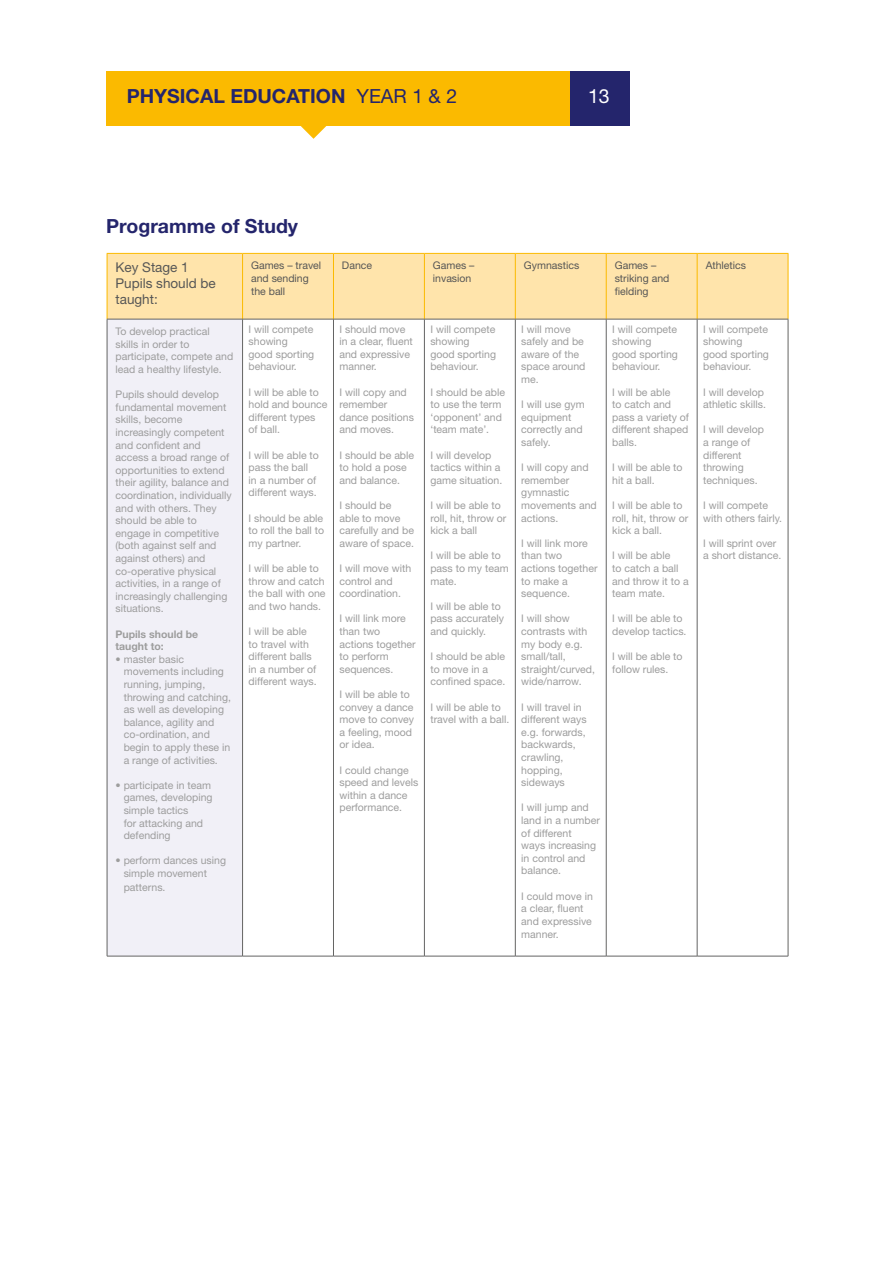
<style>
.page{position:relative;width:893px;height:1263px;background:#fff}
.page>*{position:absolute;margin:0;border:0;box-sizing:border-box;transform-origin:0 0}
.t1{font:700 19.5px "Helvetica Neue LT Std";color:#24256c}
.t2{font:19.5px "Helvetica Neue LT Std";color:#fff}
.t3{font:13.5px/16.2px "Helvetica Neue LT Std";color:#575756}
.t4{font:10.5px/12.6px "Helvetica Neue LT Std";color:#9d9d9d}
.t5{font:10.5px/12.6px "Helvetica Neue LT Std";color:#575756}
.t6{font:700 10.5px/12.6px "Helvetica Neue LT Std";color:#9d9d9d}
.s1{font-weight:400}
</style>
<div class="page">
<div style="left:106px;top:71px;width:465px;height:55px;background:#fbba00"></div>
<svg style="left:301px;top:126px;width:26px;height:13px"></svg>
<div style="left:570px;top:71px;width:60px;height:55px;background:#24256c"></div>
<div style="left:108px;top:254px;width:680px;height:65px;background:#ffe4ab"></div>
<div style="left:107px;top:319px;width:136px;height:637px;background:#f1f0f7"></div>
<hr style="left:107px;top:253px;width:136px;height:1px;background:#fbba00">
<hr style="left:107px;top:254px;width:1px;height:65px;background:#fbba00">
<hr style="left:243px;top:253px;width:90px;height:1px;background:#fbba00">
<hr style="left:242px;top:254px;width:1px;height:65px;background:#fbba00">
<hr style="left:333px;top:253px;width:91px;height:1px;background:#fbba00">
<hr style="left:333px;top:254px;width:1px;height:65px;background:#fbba00">
<hr style="left:424px;top:253px;width:91px;height:1px;background:#fbba00">
<hr style="left:424px;top:254px;width:1px;height:65px;background:#fbba00">
<hr style="left:515px;top:253px;width:91px;height:1px;background:#fbba00">
<hr style="left:515px;top:254px;width:1px;height:65px;background:#fbba00">
<hr style="left:606px;top:253px;width:91px;height:1px;background:#fbba00">
<hr style="left:606px;top:254px;width:1px;height:65px;background:#fbba00">
<hr style="left:697px;top:253px;width:91px;height:1px;background:#fbba00">
<hr style="left:697px;top:254px;width:1px;height:65px;background:#fbba00">
<hr style="left:788px;top:254px;width:1px;height:65px;background:#fbba00">
<hr style="left:107px;top:319px;width:136px;height:1px;background:#646463">
<hr style="left:107px;top:319px;width:1px;height:637px;background:#646463">
<hr style="left:243px;top:319px;width:90px;height:1px;background:#646463">
<hr style="left:242px;top:319px;width:1px;height:637px;background:#646463">
<hr style="left:333px;top:319px;width:91px;height:1px;background:#646463">
<hr style="left:333px;top:319px;width:1px;height:637px;background:#646463">
<hr style="left:424px;top:319px;width:91px;height:1px;background:#646463">
<hr style="left:424px;top:319px;width:1px;height:637px;background:#646463">
<hr style="left:515px;top:319px;width:91px;height:1px;background:#646463">
<hr style="left:515px;top:319px;width:1px;height:637px;background:#646463">
<hr style="left:606px;top:319px;width:91px;height:1px;background:#646463">
<hr style="left:606px;top:319px;width:1px;height:637px;background:#646463">
<hr style="left:697px;top:319px;width:91px;height:1px;background:#646463">
<hr style="left:697px;top:319px;width:1px;height:637px;background:#646463">
<hr style="left:788px;top:319px;width:1px;height:637px;background:#646463">
<hr style="left:107px;top:956px;width:136px;height:1px;background:#646463">
<hr style="left:243px;top:956px;width:90px;height:1px;background:#646463">
<hr style="left:333px;top:956px;width:91px;height:1px;background:#646463">
<hr style="left:424px;top:956px;width:91px;height:1px;background:#646463">
<hr style="left:515px;top:956px;width:91px;height:1px;background:#646463">
<hr style="left:606px;top:956px;width:91px;height:1px;background:#646463">
<hr style="left:697px;top:956px;width:91px;height:1px;background:#646463">
<h1 class="t1" style="left:127px;top:84px;width:332px">PHYSICAL EDUCATION <span class="s1">YEAR 1 &amp; 2</span></h1>
<h1 class="t2" style="left:588px;top:85px;width:23px">13</h1>
<h1 class="t1" style="left:106px;top:214px;width:193px">Programme of Study</h1>
<p class="t3" style="left:116px;top:258px;width:102px">Key Stage 1<br>Pupils should be taught:</p>
<p class="t5" style="left:251px;top:259px;width:72px">Games – travel and sending the ball</p>
<p class="t5" style="left:342px;top:259px;width:32px">Dance</p>
<p class="t5" style="left:433px;top:259px;width:43px">Games – invasion</p>
<p class="t5" style="left:524px;top:259px;width:57px">Gymnastics</p>
<p class="t5" style="left:615px;top:259px;width:56px">Games – striking and fielding</p>
<p class="t5" style="left:706px;top:259px;width:42px">Athletics</p>
<p class="t4" style="left:116px;top:325px;width:119px">To develop practical skills in order to participate, compete and lead a healthy lifestyle.</p>
<p class="t4" style="left:116px;top:388px;width:118px">Pupils should develop fundamental movement skills, become increasingly competent and confident and access a broad range of opportunities to extend their agility, balance and coordination, individually and with others. They should be able to engage in competitive (both against self and against others) and co-operative physical activities, in a range of increasingly challenging situations.</p>
<p class="t6" style="left:116px;top:627px;width:84px">Pupils should be taught to:</p>
<p class="t4" style="left:124px;top:653px;width:109px;text-indent:-8px">• master basic movements including running, jumping, throwing and catching, as well as developing balance, agility and co-ordination, and begin to apply these in a range of activities.</p>
<p class="t4" style="left:124px;top:779px;width:90px;text-indent:-8px">• participate in team games, developing simple tactics<br>for attacking and defending</p>
<p class="t4" style="left:124px;top:854px;width:104px;text-indent:-8px">• perform dances using simple movement</p>
<p class="t4" style="left:124px;top:881px;width:43px">patterns.</p>
<p class="t4" style="left:249px;top:322px;width:67px">I will compete showing good sporting behaviour.</p>
<p class="t4" style="left:249px;top:385px;width:80px">I will be able to hold and bounce different types<br>of ball.</p>
<p class="t4" style="left:249px;top:448px;width:72px">I will be able to pass the ball<br>in a number of different ways.</p>
<p class="t4" style="left:249px;top:511px;width:77px;text-align:justify">I should be able to roll the ball to my partner.</p>
<p class="t4" style="left:249px;top:562px;width:79px">I will be able to throw and catch the ball with one and two hands.</p>
<p class="t4" style="left:249px;top:625px;width:70px">I will be able to travel with different balls in a number of different ways.</p>
<p class="t4" style="left:339px;top:322px;width:75px">I should move in a clear, fluent and expressive manner.</p>
<p class="t4" style="left:339px;top:385px;width:76px">I will copy and remember dance positions and moves.</p>
<p class="t4" style="left:339px;top:448px;width:76px">I should be able to hold a pose and balance.</p>
<p class="t4" style="left:339px;top:499px;width:76px">I should be<br>able to move carefully and be aware of space.</p>
<p class="t4" style="left:339px;top:562px;width:73px">I will move with control and coordination.</p>
<p class="t4" style="left:339px;top:612px;width:78px">I will link more than two actions together to perform sequences.</p>
<p class="t4" style="left:339px;top:688px;width:76px">I will be able to convey a dance move to convey a feeling, mood or idea.</p>
<p class="t4" style="left:339px;top:763px;width:80px">I could change speed and levels within a dance performance.</p>
<p class="t4" style="left:430px;top:322px;width:67px">I will compete showing good sporting behaviour.</p>
<p class="t4" style="left:430px;top:385px;width:76px">I should be able to use the term ‘opponent’ and ‘team mate’.</p>
<p class="t4" style="left:430px;top:448px;width:73px">I will develop tactics within a game situation.</p>
<p class="t4" style="left:430px;top:499px;width:78px">I will be able to roll, hit, throw or kick a ball</p>
<p class="t4" style="left:430px;top:549px;width:80px">I will be able to pass to my team mate.</p>
<p class="t4" style="left:430px;top:600px;width:75px">I will be able to pass accurately and quickly.</p>
<p class="t4" style="left:430px;top:650px;width:76px">I should be able to move in a confined space.</p>
<p class="t4" style="left:430px;top:700px;width:80px">I will be able to travel with a ball.</p>
<p class="t4" style="left:521px;top:322px;width:66px">I will move safely and be aware of the space around me.</p>
<p class="t4" style="left:521px;top:398px;width:65px">I will use gym equipment correctly and safely.</p>
<p class="t4" style="left:521px;top:461px;width:77px">I will copy and remember gymnastic movements and actions.</p>
<p class="t4" style="left:521px;top:537px;width:78px">I will link more than two actions together to make a sequence.</p>
<p class="t4" style="left:521px;top:612px;width:75px">I will show contrasts with my body e.g. small/tall, straight/curved, wide/narrow.</p>
<p class="t4" style="left:521px;top:700px;width:67px">I will travel in different ways e.g. forwards, backwards, crawling, hopping, sideways</p>
<p class="t4" style="left:521px;top:801px;width:80px">I will jump and land in a number of different<br>ways increasing in control and balance.</p>
<p class="t4" style="left:521px;top:889px;width:73px">I could move in a clear, fluent and expressive manner.</p>
<p class="t4" style="left:612px;top:322px;width:67px">I will compete showing good sporting behaviour.</p>
<p class="t4" style="left:612px;top:385px;width:78px">I will be able<br>to catch and pass a variety of different shaped balls.</p>
<p class="t4" style="left:612px;top:461px;width:72px">I will be able to hit a ball.</p>
<p class="t4" style="left:612px;top:499px;width:78px">I will be able to roll, hit, throw or kick a ball.</p>
<p class="t4" style="left:612px;top:549px;width:78px">I will be able<br>to catch a ball and throw it to a team mate.</p>
<p class="t4" style="left:612px;top:612px;width:76px">I will be able to develop tactics.</p>
<p class="t4" style="left:612px;top:650px;width:72px">I will be able to follow rules.</p>
<p class="t4" style="left:703px;top:322px;width:67px">I will compete showing good sporting behaviour.</p>
<p class="t4" style="left:703px;top:385px;width:64px">I will develop athletic skills.</p>
<p class="t4" style="left:703px;top:423px;width:62px">I will develop a range of different throwing techniques.</p>
<p class="t4" style="left:703px;top:499px;width:80px">I will compete with others fairly.</p>
<p class="t4" style="left:703px;top:537px;width:80px">I will sprint over a short distance.</p>
</div>
